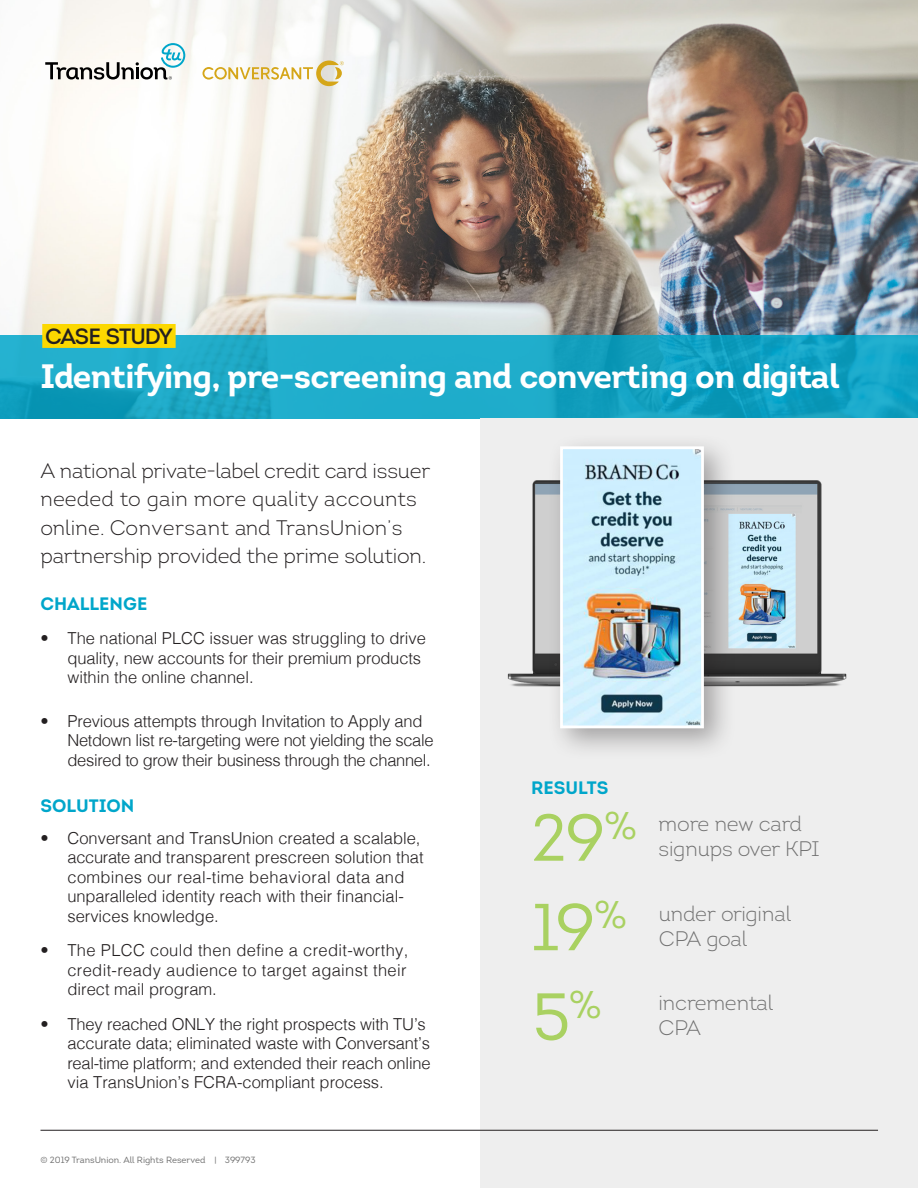
<style>
.page{position:relative;width:918px;height:1188px;background:#fff}
.page>*{position:absolute;margin:0;border:0;box-sizing:border-box;transform-origin:0 0}
._12_16_Body_Header_B{font:66.3px "Intro";color:#a9d161}
._12_16_Body_Header_B-2{font:38.7px "Intro";color:#a9d161}
._28_33_Headline_Blue{font:700 33.75px "Intro";letter-spacing:-.02em;color:#fff}
._12_16_Case_Study_w{font:600 22.05px "Intro";letter-spacing:-.045em;color:#231f20}
._12_16_Body_Header_B-3{font:300 21px/28.5px "Intro";letter-spacing:-.01em;color:#231f20}
._12_16_Body_Header_B-4{font:300 21px "Intro";color:#707070}
._12_16_Body_Header_B-5{font:300 21px "Intro";letter-spacing:-.02em;color:#707070}
._12_16_Body_Header_B-6{font:18px "Intro Bold Caps";color:#00a6ca}
._12_16_Body_Header_B-7{font:300 16.5px/19.5px "Helvetica";letter-spacing:-.01em;color:#231f20}
._6_8_Legal_Copy{font:9px "Intro";color:#707070}
</style>
<div class="page">
<img style="left:19px;top:0;width:899px;height:335px">
<svg style="left:0;top:335px;width:918px;height:83px;background:#18a6c5"></svg>
<div style="left:42px;top:324px;width:134px;height:24px;background:#fcd800"></div>
<svg style="left:45px;top:43px;width:140px;height:37px"></svg>
<svg style="left:203px;top:61px;width:141px;height:25px"></svg>
<div style="left:481px;top:419px;width:437px;height:769px;background:#eee"></div>
<hr style="left:40px;top:1130px;width:838px;height:1px;background:#231f20">
<img style="left:736px;top:480px;width:111px;height:207px">
<img style="left:480px;top:446px;width:67px;height:274px">
<div style="left:547px;top:433px;width:189px;height:328px;background:#231f20;opacity:.37"></div>
<img style="left:559px;top:445px;width:146px;height:285px">
<p class="_12_16_Case_Study_w" style="left:45px;top:322px;width:129px">CASE STUDY</p>
<p class="_28_33_Headline_Blue" style="left:40px;top:355px;width:801px">Identifying, pre-screening and converting on digital</p>
<p class="_12_16_Body_Header_B-3" style="left:40px;top:456px;width:391px">A national private-label credit card issuer needed to gain more quality accounts online. Conversant and TransUnion’s partnership provided the prime solution.</p>
<p class="_12_16_Body_Header_B-6" style="left:40px;top:592px;width:108px">CHALLENGE</p>
<p class="_12_16_Body_Header_B-7" style="left:67px;top:627px;width:360px;text-indent:-27px">• The national PLCC issuer was struggling to drive quality, new accounts for their premium products within the online channel.</p>
<p class="_12_16_Body_Header_B-7" style="left:67px;top:710px;width:368px;text-indent:-27px">• Previous attempts through Invitation to Apply and<br>Netdown list re-targeting were not yielding the scale desired to grow their business through the channel.</p>
<p class="_12_16_Body_Header_B-6" style="left:40px;top:794px;width:95px">SOLUTION</p>
<p class="_12_16_Body_Header_B-7" style="left:67px;top:827px;width:358px;text-indent:-27px">• Conversant and TransUnion created a scalable, accurate and transparent prescreen solution that combines our real-time behavioral data and unparalleled identity reach with their financial&shy;services knowledge.</p>
<p class="_12_16_Body_Header_B-7" style="left:67px;top:939px;width:342px;text-align:justify;text-indent:-27px">• The PLCC could then define a credit-worthy, credit-ready audience to target against their direct mail program.</p>
<p class="_12_16_Body_Header_B-7" style="left:67px;top:1013px;width:365px;text-indent:-27px">• They reached ONLY the right prospects with TU’s accurate data; eliminated waste with Conversant’s real-time platform; and extended their reach online via TransUnion’s FCRA-compliant process.</p>
<p class="_6_8_Legal_Copy" style="left:40px;top:1154px;width:217px">© 2019 TransUnion. All Rights Reserved | 399793</p>
<p class="_12_16_Body_Header_B-6" style="left:531px;top:776px;width:79px">RESULTS</p>
<p class="_12_16_Body_Header_B-2" style="left:604px;top:802px;width:34px">%</p>
<p class="_12_16_Body_Header_B" style="left:531px;top:797px;width:75px">29</p>
<p class="_12_16_Body_Header_B-2" style="left:594px;top:891px;width:34px">%</p>
<p class="_12_16_Body_Header_B" style="left:531px;top:887px;width:65px">19</p>
<p class="_12_16_Body_Header_B-2" style="left:569px;top:981px;width:34px">%</p>
<p class="_12_16_Body_Header_B" style="left:532px;top:976px;width:40px">5</p>
<p class="_12_16_Body_Header_B-4" style="left:658px;top:811px;width:145px">more new card</p>
<p class="_12_16_Body_Header_B-5" style="left:658px;top:836px;width:162px">signups over KPI</p>
<p class="_12_16_Body_Header_B-4" style="left:659px;top:900px;width:134px">under original</p>
<p class="_12_16_Body_Header_B-4" style="left:659px;top:926px;width:90px">CPA goal</p>
<p class="_12_16_Body_Header_B-4" style="left:658px;top:990px;width:116px">incremental</p>
<p class="_12_16_Body_Header_B-4" style="left:658px;top:1015px;width:44px">CPA</p>
</div>
